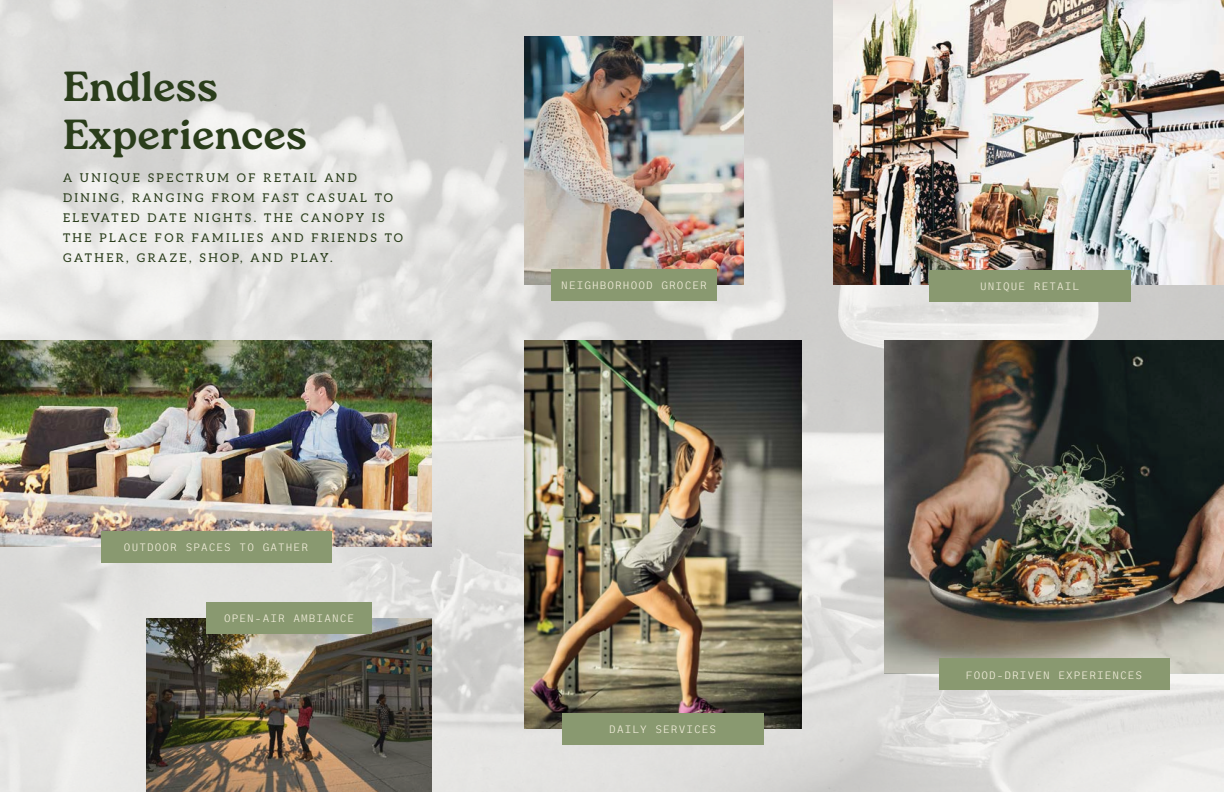
<style>
.page{position:relative;width:1224px;height:792px;background:#fff}
.page>*{position:absolute;margin:0;border:0;box-sizing:border-box;transform-origin:0 0}
.t1{font:700 42px/48px "Roca";color:#2a3d1b}
.t2{font:12px/20px "Aleo";letter-spacing:.2em;color:#2a3d1b}
.t3{font:100 11px "Iki Mono VF";letter-spacing:.1em;color:#f3eedd}
</style>
<div class="page">
<img style="left:0;top:0;width:1224px;height:792px">
<img style="left:524px;top:37px;width:220px;height:248px">
<img style="left:884px;top:340px;width:340px;height:334px">
<img style="left:146px;top:618px;width:286px;height:174px">
<img style="left:0;top:340px;width:432px;height:207px">
<div style="left:939px;top:659px;width:230px;height:31px;background:#899970"></div>
<div style="left:101px;top:531px;width:230px;height:31px;background:#899970"></div>
<img style="left:524px;top:340px;width:277px;height:389px">
<div style="left:206px;top:602px;width:166px;height:32px;background:#899970"></div>
<div style="left:562px;top:713px;width:201px;height:31px;background:#899970"></div>
<div style="left:551px;top:269px;width:166px;height:31px;background:#899970"></div>
<img style="left:834px;top:0;width:390px;height:285px">
<div style="left:929px;top:270px;width:201px;height:31px;background:#899970"></div>
<h1 class="t1" style="left:63px;top:63px;width:246px">Endless<br>Experiences</h1>
<p class="t2" style="left:63px;top:168px;width:342px">A UNIQUE SPECTRUM OF RETAIL AND DINING, RANGING FROM FAST CASUAL TO ELEVATED DATE NIGHTS. THE CANOPY IS THE PLACE FOR FAMILIES AND FRIENDS TO GATHER, GRAZE, SHOP, AND PLAY.</p>
<p class="t3" style="left:124px;top:540px;width:185px">OUTDOOR SPACES TO GATHER</p>
<p class="t3" style="left:224px;top:612px;width:131px">OPEN-AIR AMBIANCE</p>
<p class="t3" style="left:561px;top:278px;width:147px">NEIGHBORHOOD GROCER</p>
<p class="t3" style="left:980px;top:279px;width:101px">UNIQUE RETAIL</p>
<p class="t3" style="left:609px;top:722px;width:108px">DAILY SERVICES</p>
<p class="t3" style="left:966px;top:668px;width:178px">FOOD-DRIVEN EXPERIENCES</p>
</div>
